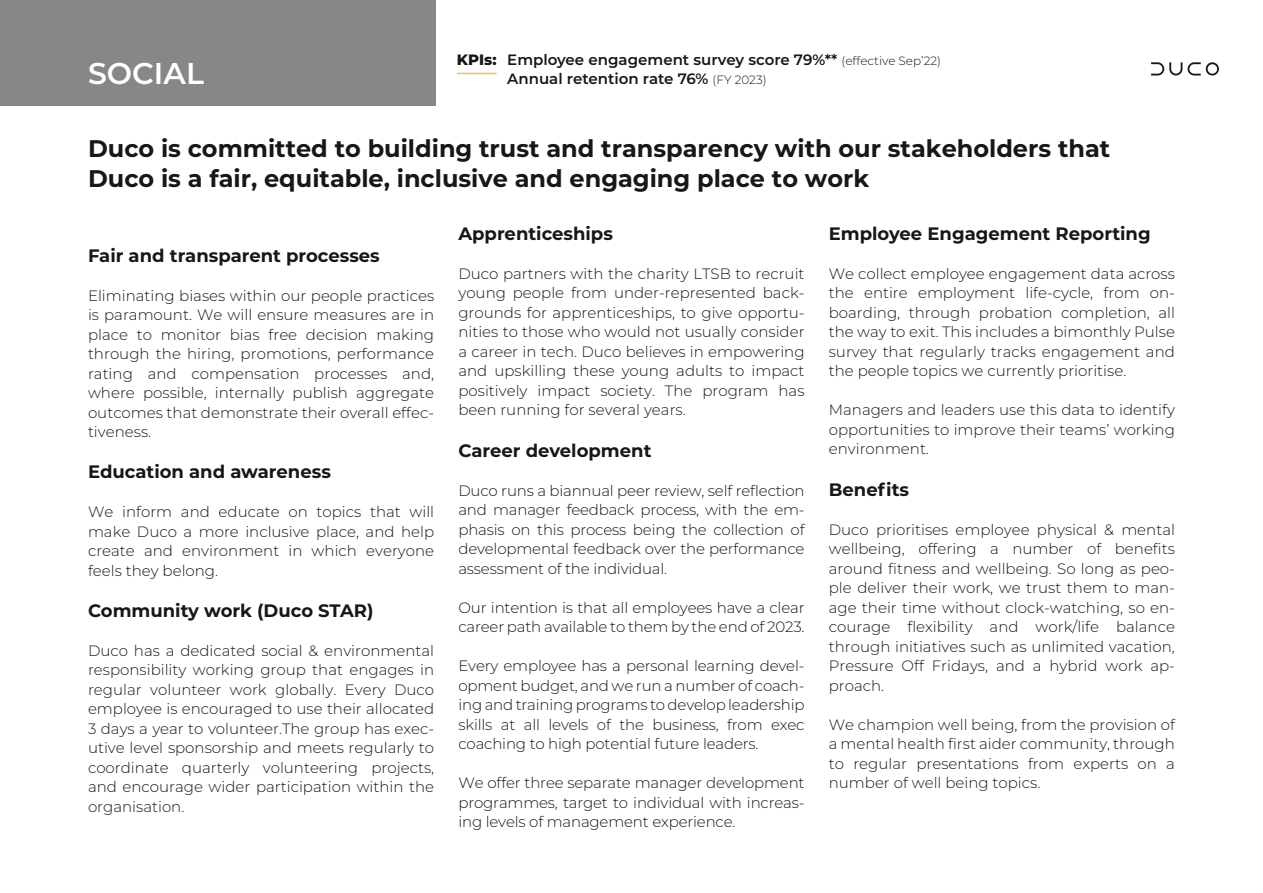
<style>
.page{position:relative;width:1263px;height:893px;background:#fff}
.page>*{position:absolute;margin:0;border:0;box-sizing:border-box;transform-origin:0 0}
.t1{font:600 30px "Montserrat";color:#fff}
.t2{font:700 24px/30px "Montserrat";color:#181716}
.t3{font:700 18px "Montserrat";color:#181716}
.t4{font:100 15px/19.5px "Montserrat";color:#181716;text-align:justify}
.t5{font:600 15px/19.5px "Montserrat";color:#181716}
.t6{font:800 15px "Montserrat";color:#181716}
.s1{font-weight:300;font-size:12px}
</style>
<div class="page">
<svg style="left:1151px;top:62px;width:68px;height:14px"></svg>
<div style="left:0;top:0;width:436px;height:105px;background:#868786"></div>
<hr style="left:457px;top:73px;width:40px;height:1px;background:#f4bd61">
<h1 class="t1" style="left:88px;top:52px;width:117px">SOCIAL</h1>
<p class="t5" style="left:507px;top:49px;width:435px">Employee engagement survey score 79%** <span class="s1">(effective Sep’22)<br></span>Annual retention rate 76% <span class="s1">(FY 2023)</span></p>
<p class="t6" style="left:457px;top:48px;width:41px">KPIs:</p>
<h2 class="t2" style="left:88px;top:132px;width:1024px">Duco is committed to building trust and transparency with our stakeholders that<br>Duco is a fair, equitable, inclusive and engaging place to work</h2>
<p class="t3" style="left:829px;top:221px;width:323px">Employee Engagement Reporting</p>
<p class="t4" style="left:829px;top:263px;width:348px">We collect employee engagement data across the entire employment life-cycle, from on&shy;boarding, through probation completion, all the way to exit. This includes a bimonthly Pulse survey that regularly tracks engagement and the people topics we currently prioritise.</p>
<p class="t4" style="left:829px;top:400px;width:348px">Managers and leaders use this data to identify opportunities to improve their teams’ working environment.</p>
<p class="t3" style="left:829px;top:476px;width:82px">Benefits</p>
<p class="t4" style="left:829px;top:519px;width:348px">Duco prioritises employee physical &amp; mental wellbeing, offering a number of benefits around fitness and wellbeing. So long as peo&shy;ple deliver their work, we trust them to man&shy;age their time without clock-watching, so en&shy;courage flexibility and work/life balance through initiatives such as unlimited vacation, Pressure Off Fridays, and a hybrid work ap&shy;proach.</p>
<p class="t4" style="left:829px;top:714px;width:348px">We champion well being, from the provision of a mental health first aider community, through to regular presentations from experts on a number of well being topics.</p>
<p class="t3" style="left:458px;top:221px;width:156px">Apprenticeships</p>
<p class="t4" style="left:458px;top:263px;width:348px">Duco partners with the charity LTSB to recruit young people from under-represented back&shy;grounds for apprenticeships, to give opportu&shy;nities to those who would not usually consider a career in tech. Duco believes in empowering and upskilling these young adults to impact positively impact society. The program has been running for several years.</p>
<p class="t3" style="left:458px;top:437px;width:195px">Career development</p>
<p class="t4" style="left:458px;top:480px;width:348px">Duco runs a biannual peer review, self reflection and manager feedback process, with the em&shy;phasis on this process being the collection of developmental feedback over the performance assessment of the individual.</p>
<p class="t4" style="left:458px;top:597px;width:348px">Our intention is that all employees have a clear career path available to them by the end of 2023.</p>
<p class="t4" style="left:458px;top:656px;width:348px">Every employee has a personal learning devel&shy;opment budget, and we run a number of coach&shy;ing and training programs to develop leadership skills at all levels of the business, from exec coaching to high potential future leaders.</p>
<p class="t4" style="left:458px;top:773px;width:348px">We offer three separate manager development programmes, target to individual with increas&shy;ing levels of management experience.</p>
<p class="t3" style="left:88px;top:242px;width:293px">Fair and transparent processes</p>
<p class="t4" style="left:88px;top:285px;width:348px">Eliminating biases within our people practices is paramount. We will ensure measures are in place to monitor bias free decision making through the hiring, promotions, performance rating and compensation processes and, where possible, internally publish aggregate outcomes that demonstrate their overall effec&shy;tiveness.</p>
<p class="t3" style="left:88px;top:459px;width:244px">Education and awareness</p>
<p class="t4" style="left:88px;top:502px;width:348px">We inform and educate on topics that will make Duco a more inclusive place, and help create and environment in which everyone feels they belong.</p>
<p class="t3" style="left:88px;top:597px;width:287px">Community work (Duco STAR)</p>
<p class="t4" style="left:88px;top:640px;width:348px">Duco has a dedicated social &amp; environmental responsibility working group that engages in regular volunteer work globally. Every Duco employee is encouraged to use their allocated 3 days a year to volunteer.The group has exec&shy;utive level sponsorship and meets regularly to coordinate quarterly volunteering projects, and encourage wider participation within the organisation.</p>
</div>
